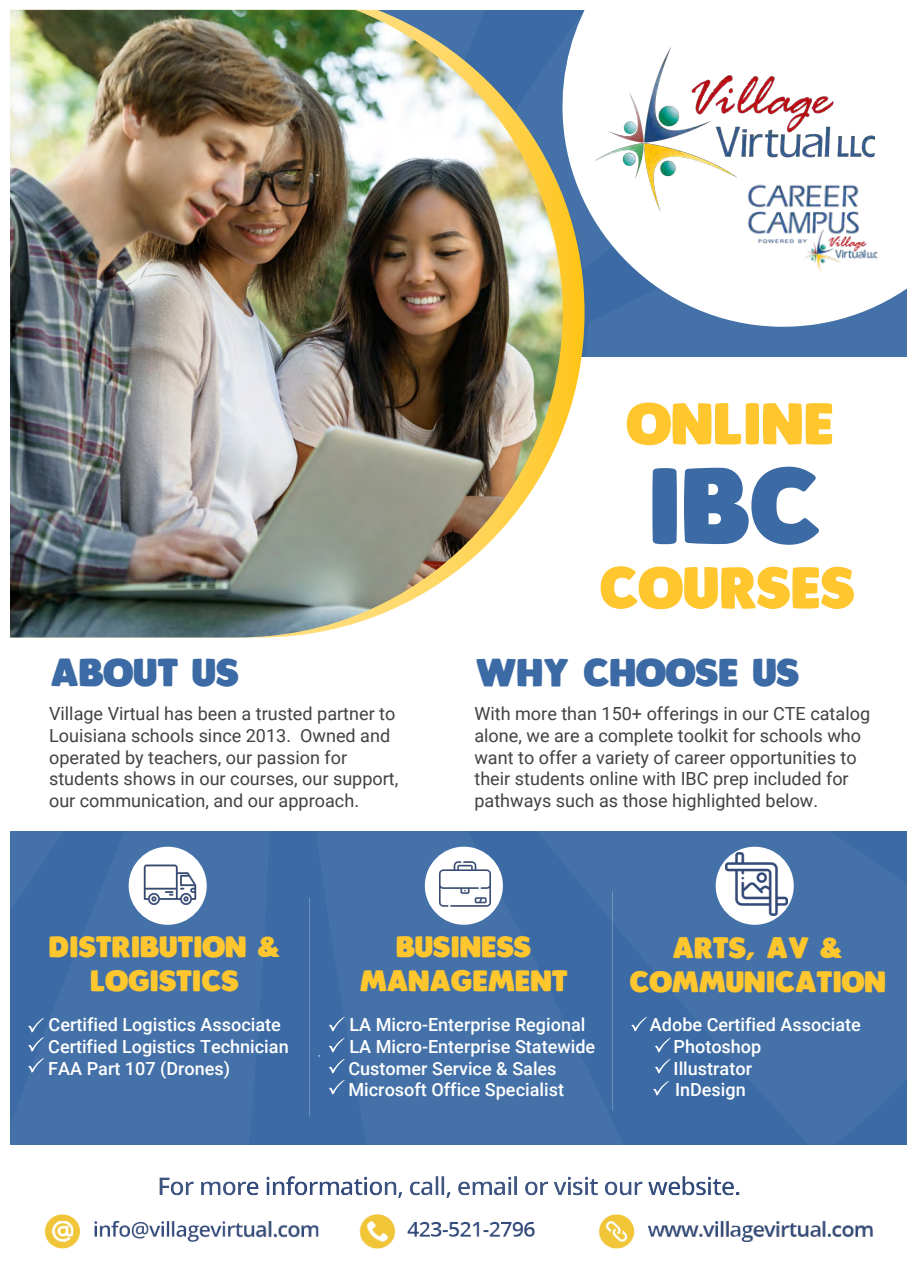
<style>
.page{position:relative;width:914px;height:1284px;background:#fff}
.page>*{position:absolute;margin:0;border:0;box-sizing:border-box;transform-origin:0 0}
.t1{font:103.05px "Plumpfull";color:#3b6aa4}
.t2{font:56.25px "Plumpfull";color:#ffc62e}
.t3{font:37.65px "Plumpfull";color:#3b6aa4}
.t4{font:28.65px/34.3px "Plumpfull";color:#ffc62e;text-align:center}
.t5{font:18px/21.6px "Roboto";color:#434142}
.t6{font:500 18px/21.6px "Roboto";color:#fff}
</style>
<div class="page">
<img style="left:10px;top:329px;width:896px;height:920px">
<div style="left:129px;top:847px;width:78px;height:78px;background:#fff;border-radius:50%"></div>
<div style="left:425px;top:847px;width:78px;height:78px;background:#fff;border-radius:50%"></div>
<div style="left:716px;top:847px;width:78px;height:78px;background:#fff;border-radius:50%"></div>
<svg style="left:563px;top:10px;width:343px;height:319px"></svg>
<img style="left:10px;top:10px;width:553px;height:627px">
<svg style="left:28px;top:1018px;width:16px;height:34px"></svg>
<svg style="left:28px;top:1058px;width:16px;height:15px"></svg>
<svg style="left:329px;top:1017px;width:16px;height:14px"></svg>
<svg style="left:329px;top:1038px;width:16px;height:14px"></svg>
<svg style="left:329px;top:1059px;width:16px;height:14px"></svg>
<svg style="left:631px;top:1017px;width:16px;height:14px"></svg>
<svg style="left:655px;top:1038px;width:16px;height:14px"></svg>
<svg style="left:655px;top:1059px;width:16px;height:14px"></svg>
<svg style="left:653px;top:1081px;width:16px;height:15px"></svg>
<img style="left:143px;top:857px;width:54px;height:48px">
<img style="left:439px;top:861px;width:52px;height:46px">
<svg style="left:329px;top:1080px;width:16px;height:14px"></svg>
<img style="left:725px;top:852px;width:63px;height:63px">
<img style="left:745px;top:178px;width:138px;height:101px">
<img style="left:596px;top:48px;width:278px;height:163px">
<h2 class="t2" style="left:627px;top:385px;width:209px">ONLINE</h2>
<h1 class="t1" style="left:647px;top:436px;width:175px">IBC</h1>
<h2 class="t2" style="left:599px;top:549px;width:257px">COURSES</h2>
<h3 class="t3" style="left:51px;top:647px;width:190px">ABOUT US</h3>
<h3 class="t3" style="left:476px;top:647px;width:325px">WHY CHOOSE US</h3>
<p class="t5" style="left:49px;top:702px;width:351px">Village Virtual has been a trusted partner to Louisiana schools since 2013. Owned and operated by teachers, our passion for students shows in our courses, our support, our communication, and our approach.</p>
<p class="t5" style="left:474px;top:702px;width:397px">With more than 150+ offerings in our CTE catalog alone, we are a complete toolkit for schools who want to offer a variety of career opportunities to their students online with IBC prep included for pathways such as those highlighted below.</p>
<h3 class="t4" style="left:48px;top:930px;width:234px">DISTRIBUTION &amp;<br>LOGISTICS</h3>
<p class="t6" style="left:48px;top:1013px;width:242px">Certified Logistics Associate<br>Certified Logistics Technician<br>FAA Part 107 (Drones)</p>
<h3 class="t4" style="left:360px;top:930px;width:209px">BUSINESS<br>MANAGEMENT</h3>
<p class="t6" style="left:348px;top:1013px;width:248px">LA Micro-Enterprise Regional<br>LA Micro-Enterprise Statewide<br>Customer Service &amp; Sales<br>Microsoft Office Specialist</p>
<h3 class="t4" style="left:629px;top:931px;width:258px">ARTS, AV &amp;<br>COMMUNICATION</h3>
<p class="t6" style="left:673px;top:1013px;width:189px;text-indent:-24px">Adobe Certified Associate<br>Photoshop<br>Illustrator<br>InDesign</p>
</div>
